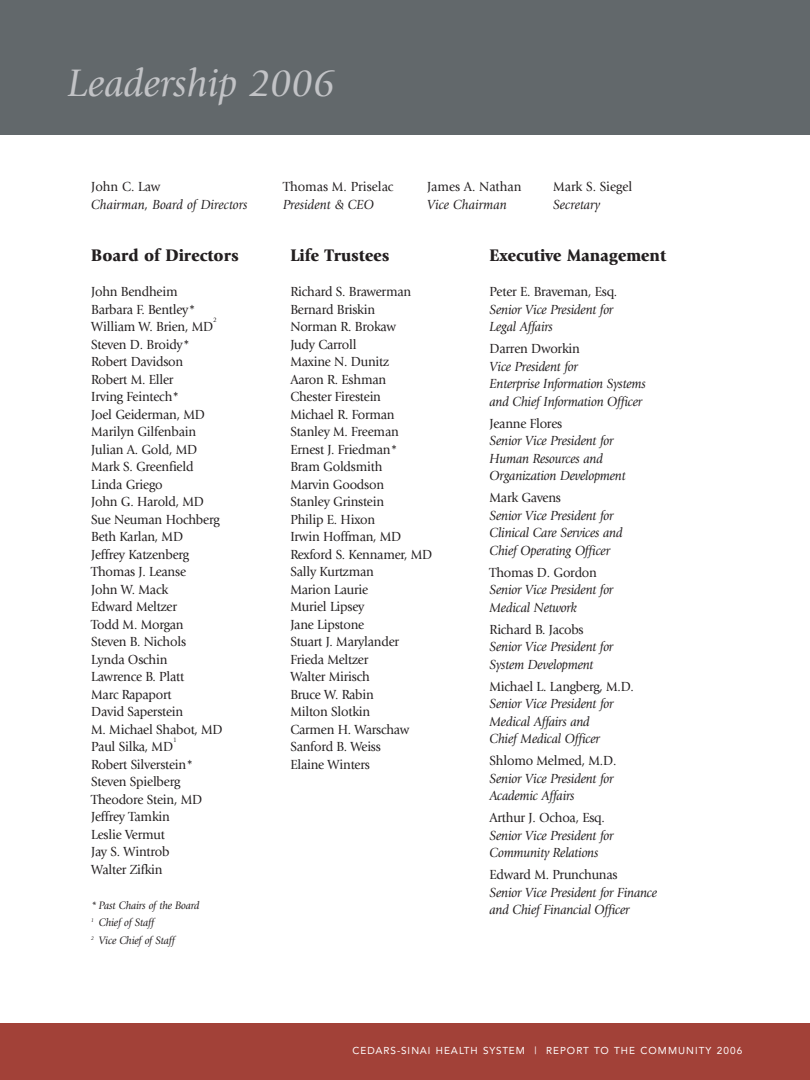
<style>
.page{position:relative;width:810px;height:1080px;background:#fff}
.page>*{position:absolute;margin:0;border:0;box-sizing:border-box;transform-origin:0 0}
.t1{font:italic 40px "Giovanni";color:#c2c3c6}
.t2{font:900 17.5px "Giovanni";color:#231f20;scale:.95 1}
.t3{font:13.75px/17.5px "Giovanni";letter-spacing:-.015em;color:#231f20;scale:.95 1}
.t4{font:italic 13.75px/17.5px "Giovanni";letter-spacing:-.015em;color:#231f20;scale:.95 1}
.t5{font:italic 11.25px/17.5px "Giovanni";letter-spacing:-.015em;color:#231f20;scale:.95 1}
.t6{font:10px "Avenir";letter-spacing:.095em;color:#fff}
.t7{font:6.88px "Giovanni";color:#231f20;scale:.95 1}
</style>
<div class="page">
<div style="left:0;top:1024px;width:810px;height:56px;background:#a24138"></div>
<div style="left:0;top:0;width:810px;height:135px;background:#62686b"></div>
<h1 class="t1" style="left:68px;top:67px;width:269px">Leadership 2006</h1>
<p class="t3" style="left:91px;top:179px;width:75px">John C. Law</p>
<p class="t4" style="left:91px;top:196px;width:166px">Chairman, Board of Directors</p>
<p class="t3" style="left:283px;top:179px;width:118px">Thomas M. Priselac</p>
<p class="t4" style="left:283px;top:196px;width:97px">President &amp; CEO</p>
<p class="t3" style="left:427px;top:179px;width:101px">James A. Nathan</p>
<p class="t4" style="left:427px;top:196px;width:85px">Vice Chairman</p>
<p class="t3" style="left:553px;top:179px;width:85px">Mark S. Siegel</p>
<p class="t4" style="left:553px;top:196px;width:51px">Secretary</p>
<p class="t2" style="left:91px;top:249px;width:157px">Board of Directors</p>
<p class="t3" style="left:91px;top:284px;width:130px">John Bendheim<br>Barbara F. Bentley*<br>William W. Brien, MD</p>
<p class="t7" style="left:213px;top:317px;width:5px">2</p>
<p class="t3" style="left:91px;top:337px;width:140px">Steven D. Broidy*<br>Robert Davidson<br>Robert M. Eller<br>Irving Feintech*<br>Joel Geiderman, MD<br>Marilyn Gilfenbain<br>Julian A. Gold, MD<br>Mark S. Greenfield<br>Linda Griego<br>John G. Harold, MD<br>Sue Neuman Hochberg<br>Beth Karlan, MD<br>Jeffrey Katzenberg<br>Thomas J. Leanse<br>John W. Mack<br>Edward Meltzer<br>Todd M. Morgan<br>Steven B. Nichols<br>Lynda Oschin<br>Lawrence B. Platt<br>Marc Rapaport<br>David Saperstein<br>M. Michael Shabot, MD<br>Paul Silka, MD</p>
<p class="t7" style="left:173px;top:737px;width:5px">1</p>
<p class="t3" style="left:91px;top:757px;width:118px">Robert Silverstein*<br>Steven Spielberg<br>Theodore Stein, MD<br>Jeffrey Tamkin<br>Leslie Vermut<br>Jay S. Wintrob<br>Walter Zifkin</p>
<p class="t5" style="left:91px;top:897px;width:115px">* Past Chairs of the Board<br><sup>1</sup> Chief of Staff<br><sup>2</sup> Vice Chief of Staff</p>
<p class="t2" style="left:290px;top:249px;width:106px">Life Trustees</p>
<p class="t3" style="left:290px;top:284px;width:151px">Richard S. Brawerman<br>Bernard Briskin<br>Norman R. Brokaw<br>Judy Carroll<br>Maxine N. Dunitz<br>Aaron R. Eshman<br>Chester Firestein<br>Michael R. Forman<br>Stanley M. Freeman<br>Ernest J. Friedman*<br>Bram Goldsmith<br>Marvin Goodson<br>Stanley Grinstein<br>Philip E. Hixon<br>Irwin Hoffman, MD<br>Rexford S. Kennamer, MD<br>Sally Kurtzman<br>Marion Laurie<br>Muriel Lipsey<br>Jane Lipstone<br>Stuart J. Marylander<br>Frieda Meltzer<br>Walter Mirisch<br>Bruce W. Rabin<br>Milton Slotkin<br>Carmen H. Warschaw<br>Sanford B. Weiss<br>Elaine Winters</p>
<p class="t2" style="left:490px;top:249px;width:187px">Executive Management</p>
<p class="t3" style="left:490px;top:284px;width:136px">Peter E. Braveman, Esq.</p>
<p class="t4" style="left:490px;top:302px;width:132px">Senior Vice President for<br>Legal Affairs</p>
<p class="t3" style="left:490px;top:341px;width:97px">Darren Dworkin</p>
<p class="t4" style="left:490px;top:359px;width:166px">Vice President for<br>Enterprise Information Systems and Chief Information Officer</p>
<p class="t3" style="left:490px;top:416px;width:78px">Jeanne Flores</p>
<p class="t4" style="left:490px;top:433px;width:145px">Senior Vice President for<br>Human Resources and<br>Organization Development</p>
<p class="t3" style="left:490px;top:490px;width:77px">Mark Gavens</p>
<p class="t4" style="left:490px;top:508px;width:142px">Senior Vice President for<br>Clinical Care Services and<br>Chief Operating Officer</p>
<p class="t3" style="left:490px;top:565px;width:115px">Thomas D. Gordon</p>
<p class="t4" style="left:490px;top:582px;width:132px">Senior Vice President for<br>Medical Network</p>
<p class="t3" style="left:490px;top:622px;width:101px">Richard B. Jacobs</p>
<p class="t4" style="left:490px;top:639px;width:132px">Senior Vice President for<br>System Development</p>
<p class="t3" style="left:490px;top:679px;width:154px">Michael L. Langberg, M.D.</p>
<p class="t4" style="left:490px;top:696px;width:132px">Senior Vice President for<br>Medical Affairs and<br>Chief Medical Officer</p>
<p class="t3" style="left:490px;top:753px;width:135px">Shlomo Melmed, M.D.</p>
<p class="t4" style="left:490px;top:771px;width:132px">Senior Vice President for<br>Academic Affairs</p>
<p class="t3" style="left:490px;top:810px;width:123px">Arthur J. Ochoa, Esq.</p>
<p class="t4" style="left:490px;top:828px;width:132px">Senior Vice President for<br>Community Relations</p>
<p class="t3" style="left:490px;top:867px;width:136px">Edward M. Prunchunas</p>
<p class="t4" style="left:490px;top:885px;width:178px">Senior Vice President for Finance and Chief Financial Officer</p>
<p class="t6" style="left:352px;top:1046px;width:392px">CEDARS-SINAI HEALTH SYSTEM | REPORT TO THE COMMUNITY 2006</p>
</div>
